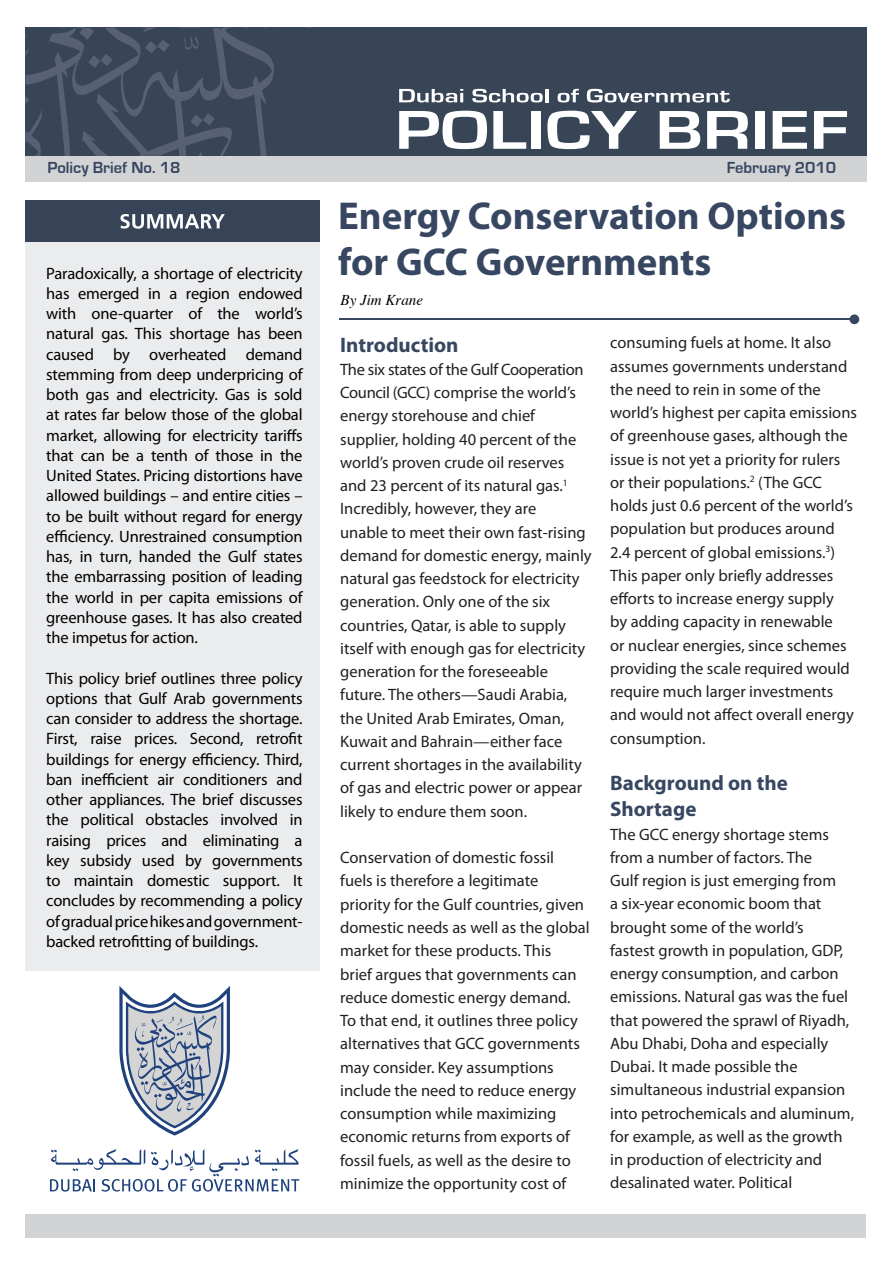
<style>
.page{position:relative;width:893px;height:1263px;background:#fff}
.page>*{position:absolute;margin:0;border:0;box-sizing:border-box;transform-origin:0 0}
.t1{font:700 39px/45.8px "Myriad Pro";color:#384761}
.t2{font:700 21px/26.2px "Myriad Pro";color:#384761}
.t3{font:16.5px/23.2px "Myriad Pro";color:#231f20}
.t4{font:16.5px/20.2px "Myriad Pro";letter-spacing:-.01em;color:#000;text-align:justify}
.t5{font:700 16.5px "Eurostile";color:#384761}
.t6{font:italic 15px "Times";color:#000}
</style>
<div class="page">
<div style="left:26px;top:1214px;width:840px;height:23px;background:#d2d3d4"></div>
<div style="left:26px;top:28px;width:841px;height:153px;background:#374557"></div>
<svg style="left:26px;top:27px;width:288px;height:129px"></svg>
<svg style="left:399px;top:89px;width:64px;height:13px"></svg>
<svg style="left:472px;top:89px;width:76px;height:13px"></svg>
<svg style="left:558px;top:89px;width:21px;height:13px"></svg>
<svg style="left:587px;top:89px;width:143px;height:13px"></svg>
<svg style="left:399px;top:111px;width:88px;height:38px"></svg>
<svg style="left:493px;top:111px;width:33px;height:38px"></svg>
<div style="left:531px;top:111px;width:9px;height:38px;background:#fff"></div>
<svg style="left:547px;top:111px;width:90px;height:38px"></svg>
<svg style="left:660px;top:111px;width:40px;height:38px"></svg>
<svg style="left:707px;top:111px;width:41px;height:38px"></svg>
<div style="left:755px;top:111px;width:10px;height:38px;background:#fff"></div>
<svg style="left:773px;top:111px;width:34px;height:38px"></svg>
<svg style="left:814px;top:111px;width:33px;height:38px"></svg>
<div style="left:26px;top:156px;width:841px;height:25px;background:#d2d3d4"></div>
<div style="left:26px;top:212px;width:294px;height:759px;background:#ebecee"></div>
<div style="left:26px;top:200px;width:294px;height:41px;background:#374457"></div>
<svg style="left:120px;top:214px;width:105px;height:15px"></svg>
<svg style="left:119px;top:986px;width:111px;height:149px"></svg>
<svg style="left:50px;top:1149px;width:249px;height:42px"></svg>
<div style="left:849px;top:314px;width:10px;height:10px;background:#384761;border-radius:50%"></div>
<hr style="left:339px;top:319px;width:511px;height:1px;background:#384761">
<p class="t5" style="left:47px;top:158px;width:135px">Policy Brief No. 18</p>
<p class="t5" style="left:727px;top:158px;width:111px">February 2010</p>
<p class="t4" style="left:46px;top:263px;width:258px">Paradoxically, a shortage of electricity has emerged in a region endowed with one-quarter of the world’s natural gas. This shortage has been caused by overheated demand stemming from deep underpricing of both gas and electricity. Gas is sold at rates far below those of the global market, allowing for electricity tariffs that can be a tenth of those in the United States. Pricing distortions have allowed buildings – and entire cities – to be built without regard for energy efficiency. Unrestrained consumption has, in turn, handed the Gulf states the embarrassing position of leading the world in per capita emissions of greenhouse gases. It has also created the impetus for action.</p>
<p class="t4" style="left:46px;top:668px;width:258px">This policy brief outlines three policy options that Gulf Arab governments can consider to address the shortage.<br>First, raise prices. Second, retrofit buildings for energy efficiency. Third, ban inefficient air conditioners and other appliances. The brief discusses the political obstacles involved in raising prices and eliminating a key subsidy used by governments to maintain domestic support. It concludes by recommending a policy of gradual price hikes and government&shy;backed retrofitting of buildings.</p>
<h1 class="t1" style="left:338px;top:192px;width:510px">Energy Conservation Options for GCC Governments</h1>
<p class="t6" style="left:341px;top:287px;width:84px">By Jim Krane</p>
<p class="t2" style="left:340px;top:331px;width:120px">Introduction</p>
<p class="t3" style="left:340px;top:357px;width:253px">The six states of the Gulf Cooperation Council (GCC) comprise the world’s energy storehouse and chief supplier, holding 40 percent of the world’s proven crude oil reserves and 23 percent of its natural gas.<sup>1<br></sup>Incredibly, however, they are<br>unable to meet their own fast-rising demand for domestic energy, mainly natural gas feedstock for electricity generation. Only one of the six countries, Qatar, is able to supply itself with enough gas for electricity generation for the foreseeable future. The others—Saudi Arabia, the United Arab Emirates, Oman, Kuwait and Bahrain—either face current shortages in the availability of gas and electric power or appear likely to endure them soon.</p>
<p class="t3" style="left:340px;top:846px;width:251px">Conservation of domestic fossil fuels is therefore a legitimate priority for the Gulf countries, given domestic needs as well as the global market for these products. This<br>brief argues that governments can reduce domestic energy demand.<br>To that end, it outlines three policy alternatives that GCC governments may consider. Key assumptions include the need to reduce energy consumption while maximizing economic returns from exports of fossil fuels, as well as the desire to minimize the opportunity cost of</p>
<p class="t3" style="left:610px;top:331px;width:248px">consuming fuels at home. It also assumes governments understand the need to rein in some of the world’s highest per capita emissions of greenhouse gases, although the issue is not yet a priority for rulers or their populations.<sup>2</sup> (The GCC holds just 0.6 percent of the world’s population but produces around<br>2.4 percent of global emissions.<sup>3</sup>)<br>This paper only briefly addresses efforts to increase energy supply<br>by adding capacity in renewable<br>or nuclear energies, since schemes providing the scale required would require much larger investments and would not affect overall energy consumption.</p>
<p class="t2" style="left:610px;top:769px;width:179px">Background on the<br>Shortage</p>
<p class="t3" style="left:610px;top:822px;width:245px">The GCC energy shortage stems from a number of factors. The<br>Gulf region is just emerging from<br>a six-year economic boom that brought some of the world’s<br>fastest growth in population, GDP, energy consumption, and carbon emissions. Natural gas was the fuel that powered the sprawl of Riyadh,<br>Abu Dhabi, Doha and especially<br>Dubai. It made possible the simultaneous industrial expansion into petrochemicals and aluminum, for example, as well as the growth in production of electricity and desalinated water. Political</p>
</div>
